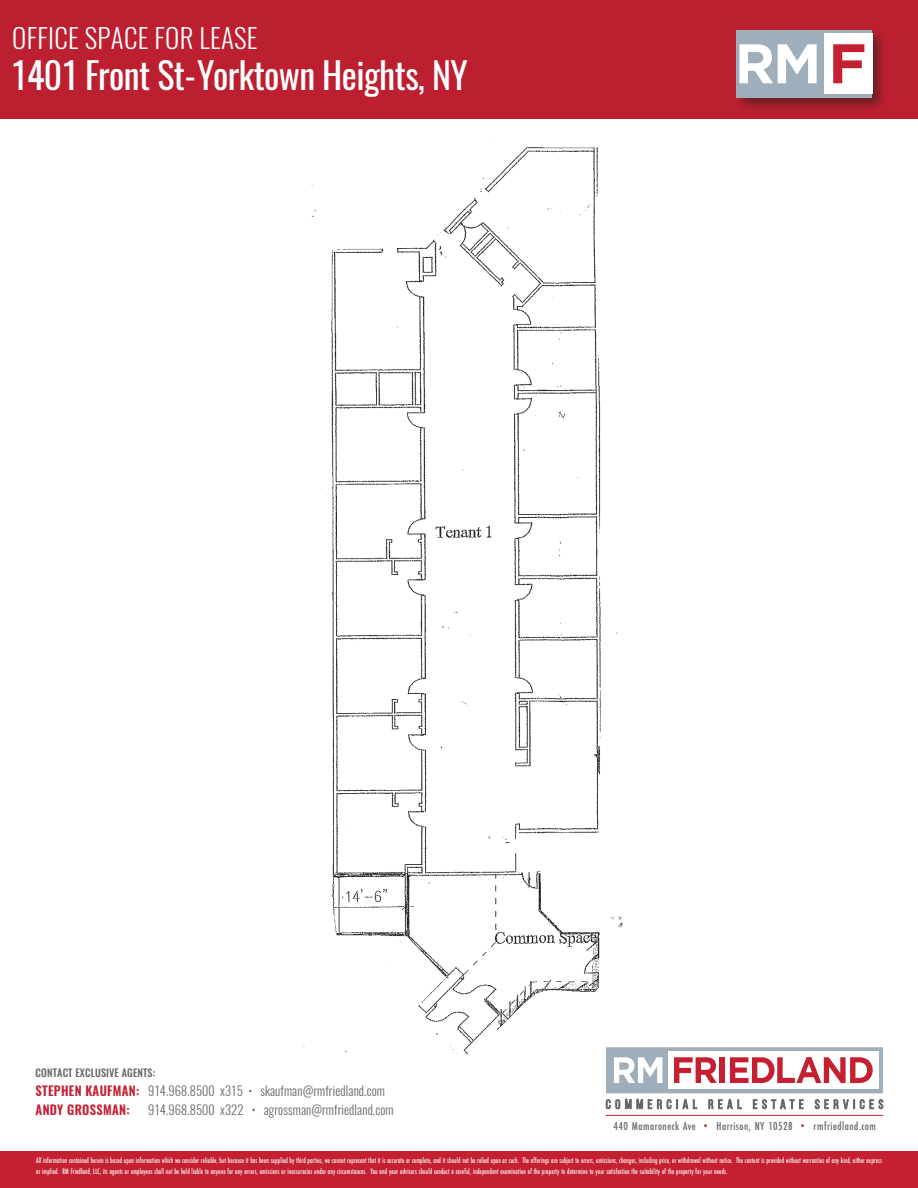
<style>
.page{position:relative;width:918px;height:1188px;background:#fff}
.page>*{position:absolute;margin:0;border:0;box-sizing:border-box;transform-origin:0 0}
.t1{font:36px "Oswald";letter-spacing:-.015em;color:#fff}
.t2{font:300 27px "Oswald";letter-spacing:.01em;color:#fff}
.t3{font:300 12.9px "Oswald";letter-spacing:.01em;color:#64666a}
.t4{font:600 12.9px "Oswald";letter-spacing:.025em;color:#c42032}
.t5{font:500 12px "Futura PT Cond";letter-spacing:.04em;color:#64666a}
.t6{font:500 10.5px "Oswald";letter-spacing:.015em;color:#64666a}
.t7{font:500 8.25px/11.2px "Futura PT Cond";letter-spacing:.02em;color:#fff;scale:.84 1}
.s1{font-weight:600;color:#c42032}
.s2{font-size:9.9px;color:#c42032}
</style>
<div class="page">
<div style="left:0;top:0;width:918px;height:119px;background:#bc1f30"></div>
<div style="left:735px;top:29px;width:152px;height:83px;background:#231f20;opacity:.51"></div>
<div style="left:737px;top:30px;width:135px;height:67px;background:#9eaeba"></div>
<svg style="left:739px;top:44px;width:78px;height:39px"></svg>
<div style="left:824px;top:34px;width:48px;height:60px;background:#fff"></div>
<svg style="left:833px;top:44px;width:31px;height:39px"></svg>
<hr style="left:606px;top:1115px;width:277px;height:1px;background:#c42032">
<svg style="left:605px;top:1098px;width:92px;height:11px"></svg>
<svg style="left:708px;top:1098px;width:34px;height:11px"></svg>
<svg style="left:753px;top:1098px;width:51px;height:11px"></svg>
<svg style="left:814px;top:1099px;width:70px;height:11px"></svg>
<div style="left:606px;top:1047px;width:277px;height:46px;background:#9eafbb;border:4px solid #9eafbb"></div>
<svg style="left:614px;top:1057px;width:48px;height:26px"></svg>
<div style="left:668px;top:1051px;width:211px;height:38px;background:#fff"></div>
<svg style="left:674px;top:1057px;width:43px;height:26px"></svg>
<div style="left:720px;top:1057px;width:5px;height:26px;background:#c42032"></div>
<svg style="left:730px;top:1057px;width:143px;height:26px"></svg>
<div style="left:0;top:1151px;width:918px;height:37px;background:#c42032"></div>
<img style="left:303px;top:139px;width:327px;height:923px">
<p class="t2" style="left:12px;top:20px;width:247px">OFFICE SPACE FOR LEASE</p>
<p class="t1" style="left:11px;top:50px;width:459px">1401 Front St-Yorktown Heights, NY</p>
<p class="t6" style="left:36px;top:1065px;width:121px">CONTACT EXCLUSIVE AGENTS:</p>
<p class="t4" style="left:36px;top:1101px;width:96px">ANDY GROSSMAN:</p>
<p class="t3" style="left:148px;top:1101px;width:247px">914.968.8500 x322 • agrossman@rmfriedland.com</p>
<p class="t3" style="left:36px;top:1083px;width:351px"><span class="s1">STEPHEN KAUFMAN:</span> 914.968.8500 x315 • skaufman@rmfriedland.com</p>
<p class="t5" style="left:613px;top:1119px;width:264px">440 Mamaroneck Ave <span class="s2">•</span> Harrison, NY 10528 <span class="s2">•</span> rmfriedland.com</p>
<p class="t7" style="left:36px;top:1154px;width:1008px">All information contained herein is based upon information which we consider reliable, but because it has been supplied by third parties, we cannot represent that it is accurate or complete, and it should not be relied upon as such. The offerings are subject to errors, omissions, changes, including price, or withdrawal without notice. The content is provided without warranties of any kind, either express or implied. RM Friedland, LLC, its agents or employees shall not be held liable to anyone for any errors, omissions or inaccuracies under any circumstances. You and your advisors should conduct a careful, independent examination of the property to determine to your satisfaction the suitability of the property for your needs.</p>
</div>
